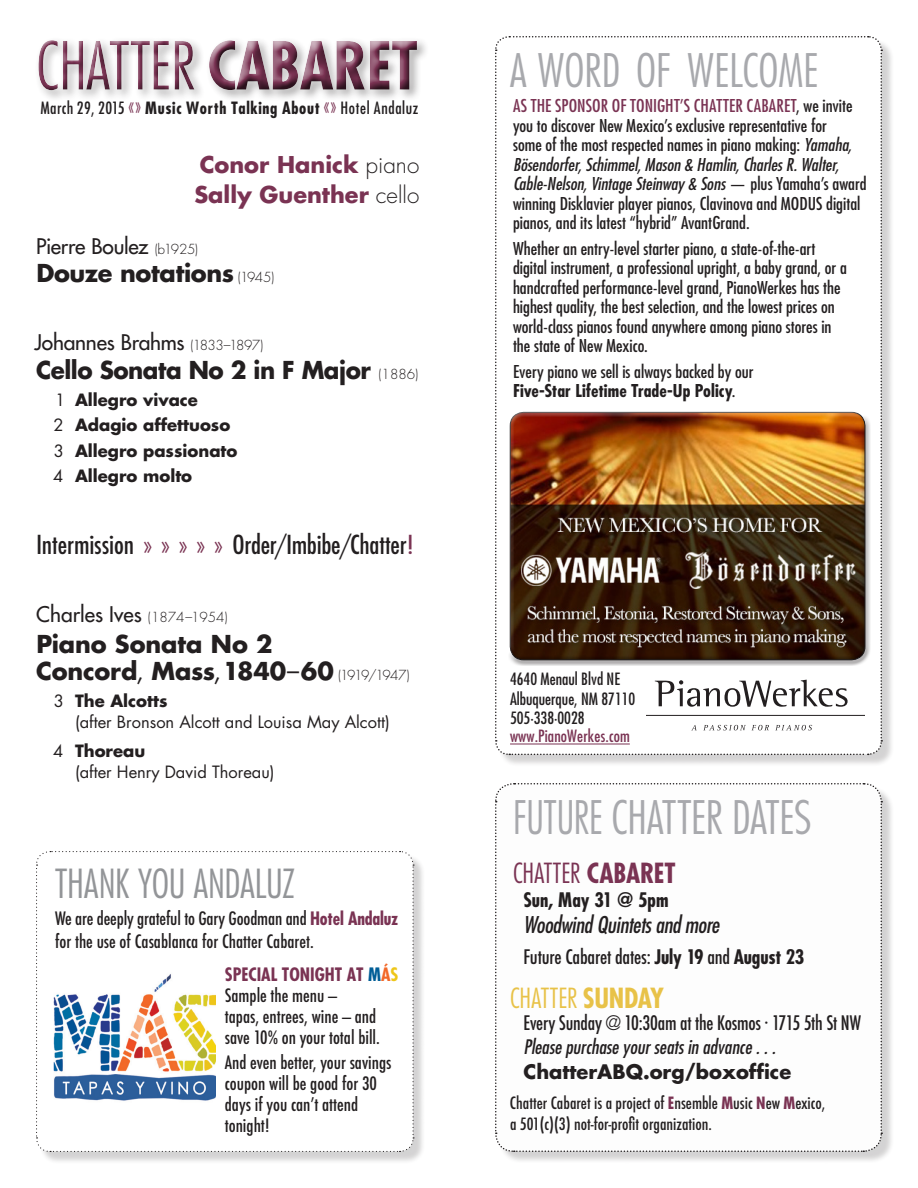
<style>
.page{position:relative;width:918px;height:1188px;background:#fff}
.page>*{position:absolute;margin:0;border:0;box-sizing:border-box;transform-origin:0 0}
.t1{font:300 condensed 64.5px "Futura";letter-spacing:-.01em;color:#7a3353}
.t2{font:300 condensed 45px "Futura";letter-spacing:-.005em;color:#a8a9ad;scale:.91 1}
.t3{font:300 condensed 45px "Futura";letter-spacing:-.005em;color:#a8a9ad}
.t4{font:300 condensed 39px "Futura";letter-spacing:-.005em;color:#939598}
.t5{font:300 condensed 27px "Futura";letter-spacing:-.005em;color:#7a3353}
.t6{font:300 condensed 27px "Futura";letter-spacing:-.005em;color:#e8c248}
.t7{font:500 condensed 25.5px "Futura";letter-spacing:-.01em;color:#231f20}
.t8{font:700 24px "Futura";letter-spacing:-.015em;color:#231f20}
.t9{font:700 24px "Futura";letter-spacing:-.015em;color:#231f20;scale:.96 1}
.Players{font:700 22.5px "Futura";color:#7a3353}
.t10{font:italic condensed 22.5px "Futura";letter-spacing:-.01em;color:#231f20}
.Composer{font:21px "Futura";letter-spacing:-.01em;color:#231f20}
.t11{font:500 condensed 19.5px "Futura";letter-spacing:-.01em;color:#231f20}
.t12{font:italic condensed 19.5px "Futura";color:#231f20}
.t13{font:700 19.5px "Futura";color:#231f20}
.t14{font:700 condensed 19.5px "Futura";color:#231f20}
.t15{font:500 condensed 18px/21px "Futura";color:#231f20}
.t16{font:700 condensed 18px "Futura";color:#7a3353}
.t17{font:condensed 17.25px/19.5px "Futura";color:#231f20;scale:1.04 1}
.t18{font:700 condensed 17.25px "Futura";letter-spacing:.005em;color:#231f20;scale:1.04 1}
.t19{font:500 condensed 16.5px "Futura";color:#231f20}
.Movements{font:700 16.5px "Futura";color:#231f20}
.Movements-2{font:16.5px "Futura";color:#231f20}
.t20{font:700 condensed 16.5px "Futura";letter-spacing:.04em;color:#231f20}
.t21{font:condensed 16.5px "Futura";color:#231f20}
.t22{font:condensed 16.5px "Futura";letter-spacing:.01em;color:#7a3353}
.s1{font-weight:700}
.s2{font-weight:500}
.s3{font-weight:400;font-size:24.75px;color:#7a3353}
.s4{font-weight:400}
.s5{font-weight:300;color:#231f20}
.s6{font-weight:300;font-size:13.5px}
.s7{color:#7a3353}
.s8{font-weight:300}
.s9{font-weight:700;color:#7a3353}
.s10{color:#015e97}
.s11{color:#f26828}
.s12{color:#eec618}
.s13{font-style:italic}
</style>
<div class="page">
<div style="left:498px;top:39px;width:396px;height:728px;background:#231f20;opacity:.2"></div>
<div style="left:33px;top:34px;width:395px;height:67px;background:#231f20;opacity:.75"></div>
<svg style="left:495px;top:36px;width:388px;height:720px"></svg>
<hr style="left:647px;top:715px;width:217px;height:1px;background:#231f20">
<hr style="left:510px;top:744px;width:120px;height:1px;background:#7a3353">
<div style="left:39px;top:854px;width:387px;height:310px;background:#231f20;opacity:.2"></div>
<svg style="left:36px;top:851px;width:378px;height:302px"></svg>
<img style="left:44px;top:966px;width:172px;height:171px">
<div style="left:498px;top:786px;width:396px;height:378px;background:#231f20;opacity:.2"></div>
<svg style="left:495px;top:783px;width:388px;height:370px"></svg>
<h1 class="t1" style="left:36px;top:28px;width:383px">CHATTER <span class="s1">CABARET</span></h1>
<p class="t20" style="left:40px;top:98px;width:380px"><span class="s2">March 29, 2015</span> <span class="s3">«»</span> Music Worth Talking About <span class="s3">«»</span> <span class="s4">Hotel Andaluz</span></p>
<p class="Players" style="left:200px;top:149px;width:221px">Conor Hanick <span class="s5">piano</span></p>
<p class="Players" style="left:194px;top:179px;width:226px">Sally Guenther <span class="s5">cello</span></p>
<p class="Composer" style="left:36px;top:232px;width:163px">Pierre Boulez <span class="s6">(b1925)</span></p>
<p class="t8" style="left:36px;top:257px;width:239px">Douze notations <span class="s6">(1945)</span></p>
<p class="Composer" style="left:35px;top:328px;width:230px">Johannes Brahms <span class="s6">(1833–1897)</span></p>
<p class="t9" style="left:36px;top:354px;width:400px">Cello Sonata No 2 in F Major <span class="s6">(1886)</span></p>
<p class="Movements" style="left:55px;top:388px;width:144px"><span class="s4">1</span> Allegro vivace</p>
<p class="Movements" style="left:54px;top:414px;width:178px"><span class="s4">2</span> Adagio affettuoso</p>
<p class="Movements" style="left:54px;top:439px;width:185px"><span class="s4">3</span> Allegro passionato</p>
<p class="Movements" style="left:53px;top:465px;width:141px"><span class="s4">4</span> Allegro molto</p>
<p class="t7" style="left:37px;top:528px;width:379px">Intermission <span class="s7">» » » » »</span> Order<span class="s8">/</span>Imbibe<span class="s8">/</span>Chatter<span class="s7">!</span></p>
<p class="Composer" style="left:36px;top:600px;width:193px">Charles Ives <span class="s6">(1874–1954)</span></p>
<p class="t8" style="left:36px;top:628px;width:238px">Piano Sonata No 2</p>
<p class="t8" style="left:36px;top:655px;width:375px">Concord<span class="s4">,</span> Mass<span class="s4">,</span>1840<span class="s4">–</span>60 <span class="s6">(1919/1947)</span></p>
<p class="Movements" style="left:54px;top:690px;width:115px"><span class="s4">3</span> The Alcotts</p>
<p class="Movements-2" style="left:75px;top:712px;width:316px">(after Bronson Alcott and Louisa May Alcott)</p>
<p class="Movements" style="left:53px;top:739px;width:94px"><span class="s4">4</span> Thoreau</p>
<p class="Movements-2" style="left:75px;top:761px;width:201px">(after Henry David Thoreau)</p>
<p class="t4" style="left:55px;top:861px;width:242px">THANK YOU ANDALUZ</p>
<p class="t15" style="left:55px;top:908px;width:345px;line-height:22.5px">We are deeply grateful to Gary Goodman and <span class="s9">Hotel Andaluz </span>for the use of Casablanca for Chatter Cabaret.</p>
<p class="t16" style="left:225px;top:963px;width:175px">SPECIAL TONIGHT AT <span class="s10">M</span><span class="s11">Á</span><span class="s12">S</span></p>
<p class="t15" style="left:225px;top:985px;width:114px">Sample the menu —</p>
<p class="t15" style="left:225px;top:1006px;width:157px">tapas, entrees, wine — and save 10% on your total bill.</p>
<p class="t15" style="left:225px;top:1052px;width:168px">And even better, your savings coupon will be good for 30 days if you can’t attend tonight!</p>
<p class="t3" style="left:510px;top:44px;width:310px">A WORD OF WELCOME</p>
<p class="t17" style="left:513px;top:96px;width:342px"><span class="s7">AS THE SPONSOR OF TONIGHT’S CHATTER CABARET</span>, we invite you to discover New Mexico’s exclusive representative for<br>some of the most respected names in piano making: <span class="s13">Yamaha, Bösendorfer, Schimmel, Mason &amp; Hamlin, Charles R. Walter, Cable-Nelson, Vintage Steinway &amp; Sons</span> — plus Yamaha’s award winning Disklavier player pianos, Clavinova and MODUS digital pianos, and its latest “hybrid” AvantGrand.</p>
<p class="t17" style="left:513px;top:239px;width:323px">Whether an entry-level starter piano, a state-of-the-art digital instrument, a professional upright, a baby grand, or a handcrafted performance-level grand, PianoWerkes has the highest quality, the best selection, and the lowest prices on world-class pianos found anywhere among piano stores in</p>
<p class="t17" style="left:513px;top:336px;width:131px">the state of New Mexico.</p>
<p class="t17" style="left:513px;top:362px;width:233px">Every piano we sell is always backed by our</p>
<p class="t18" style="left:513px;top:380px;width:215px">Five-Star Lifetime Trade-Up Policy<span class="s4">.</span></p>
<p class="t21" style="left:510px;top:669px;width:112px">4640 Menaul Blvd NE</p>
<p class="t21" style="left:510px;top:689px;width:127px">Albuquerque, NM 87110</p>
<p class="t21" style="left:510px;top:708px;width:76px">505·338·0028</p>
<p class="t22" style="left:510px;top:726px;width:121px">www.PianoWerkes.com</p>
<p class="t2" style="left:513px;top:791px;width:330px">FUTURE CHATTER DATES</p>
<p class="t5" style="left:513px;top:858px;width:164px">CHATTER <span class="s1">CABARET</span></p>
<p class="t14" style="left:524px;top:888px;width:147px">Sun, May 31 @ 5pm</p>
<p class="t10" style="left:524px;top:911px;width:197px">Woodwind Quintets and more</p>
<p class="t11" style="left:524px;top:945px;width:282px">Future Cabaret dates: <span class="s1">July 19</span> and <span class="s1">August 23</span></p>
<p class="t6" style="left:510px;top:982px;width:156px">CHATTER <span class="s1">SUNDAY</span></p>
<p class="t11" style="left:523px;top:1011px;width:339px">Every Sunday <span class="s8">@</span> 10:30am at the Kosmos · 1715 5th St NW</p>
<p class="t12" style="left:523px;top:1035px;width:254px">Please purchase your seats in advance . . .</p>
<p class="t13" style="left:523px;top:1059px;width:269px">ChatterABQ.org/boxoffice</p>
<p class="t19" style="left:510px;top:1092px;width:317px">Chatter Cabaret is a project of <span class="s9">E</span>nsemble <span class="s9">M</span>usic <span class="s9">N</span>ew <span class="s9">M</span>exico,</p>
<p class="t19" style="left:510px;top:1113px;width:204px">a 501(c)(3) not-for-profit organization.</p>
</div>
